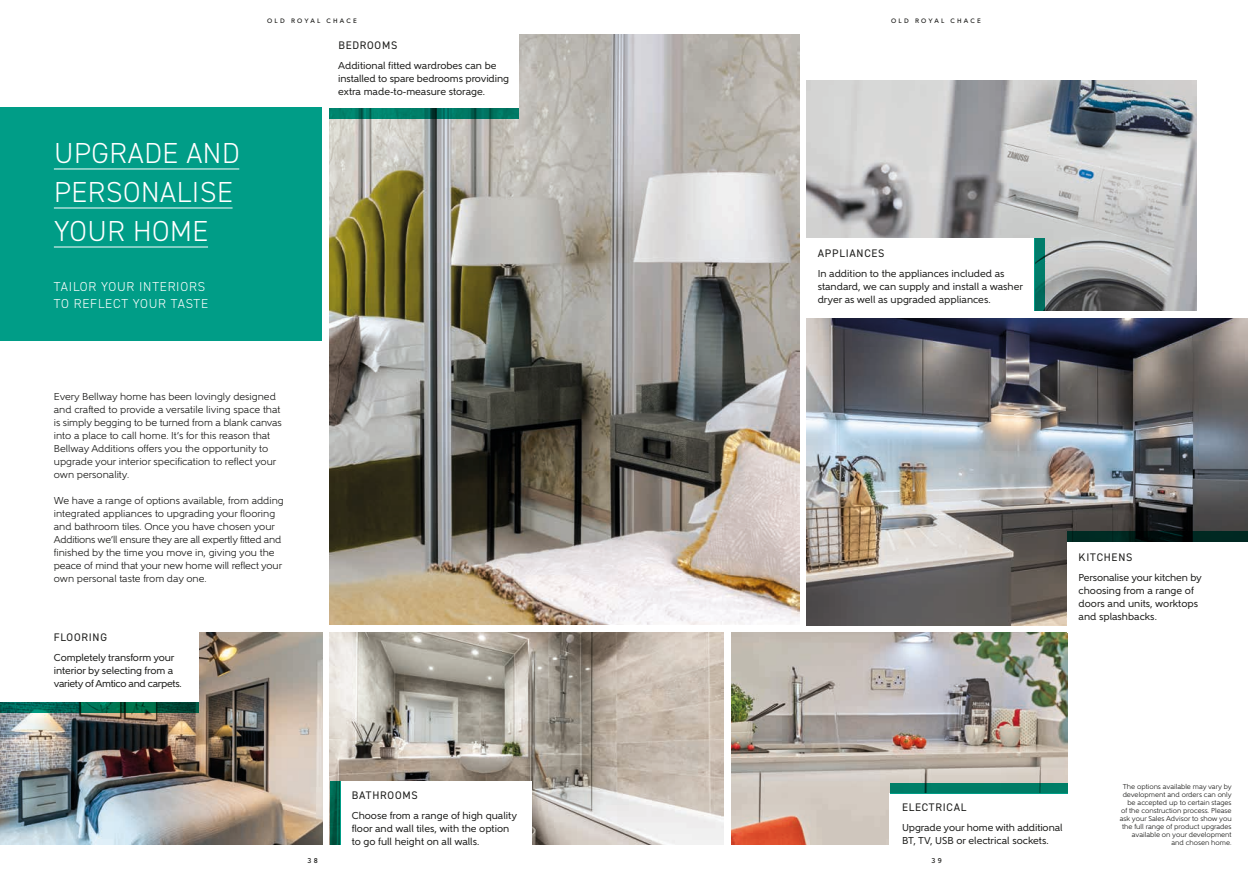
<style>
.page{position:relative;width:1248px;height:879px;background:#fff}
.page>*{position:absolute;margin:0;border:0;box-sizing:border-box;transform-origin:0 0}
.t1{font:300 29px/39px "DIN2014";letter-spacing:.02em;color:#fff}
.t2{font:300 13px/17px "DIN2014";letter-spacing:.06em;color:#fff}
.t3{font:11px "DIN2014";letter-spacing:.07em;color:#1d1d1b}
.t4{font:10px/13px "Gentleman 500";color:#1d1d1b}
.t5{font:10px/13px "Gentleman 600";color:#1d1d1b}
.t6{font:7px/8px "Gentleman 500";color:#1d1d1b;text-align:right}
.t7{font:500 7px "Gentleman 700";color:#1d1d1b}
.t8{font:500 6.4px "Gentleman 700";letter-spacing:.35em;color:#1d1d1b}
</style>
<div class="page">
<div style="left:0;top:108px;width:322px;height:233px;background:#009d87"></div>
<img style="left:330px;top:34px;width:469px;height:591px">
<img style="left:806px;top:80px;width:390px;height:230px">
<img style="left:806px;top:318px;width:441px;height:307px">
<img style="left:731px;top:632px;width:336px;height:213px">
<img style="left:330px;top:632px;width:394px;height:213px">
<img style="left:0;top:632px;width:322px;height:213px">
<div style="left:804px;top:238px;width:230px;height:77px;background:#fff"></div>
<div style="left:1067px;top:542px;width:180px;height:90px;background:#fff"></div>
<div style="left:889px;top:793px;width:180px;height:60px;background:#fff"></div>
<div style="left:340px;top:781px;width:192px;height:69px;background:#fff"></div>
<div style="left:0;top:625px;width:198px;height:77px;background:#fff"></div>
<div style="left:327px;top:31px;width:192px;height:77px;background:#fff"></div>
<svg style="left:330px;top:108px;width:189px;height:10px;background:#007662"></svg>
<svg style="left:0;top:702px;width:198px;height:10px;background:#00604a"></svg>
<svg style="left:1067px;top:531px;width:180px;height:11px;background:#001e1a"></svg>
<svg style="left:330px;top:781px;width:10px;height:64px"></svg>
<svg style="left:1034px;top:238px;width:10px;height:72px"></svg>
<div style="left:889px;top:783px;width:178px;height:10px;background:#007c66"></div>
<hr style="left:54px;top:168px;width:185px;height:1px;background:#fff">
<hr style="left:54px;top:207px;width:178px;height:1px;background:#fff">
<hr style="left:54px;top:246px;width:154px;height:1px;background:#fff">
<p class="t8" style="left:267px;top:18px;width:91px">OLD ROYAL CHACE</p>
<h1 class="t1" style="left:54px;top:133px;width:187px">UPGRADE AND<br>PERSONALISE<br>YOUR HOME</h1>
<h2 class="t2" style="left:54px;top:278px;width:156px">TAILOR YOUR INTERIORS<br>TO REFLECT YOUR TASTE</h2>
<p class="t4" style="left:54px;top:390px;width:229px">Every Bellway home has been lovingly designed and crafted to provide a versatile living space that is simply begging to be turned from a blank canvas into a place to call home. It’s for this reason that Bellway Additions offers you the opportunity to upgrade your interior specification to reflect your own personality.</p>
<p class="t4" style="left:54px;top:494px;width:231px">We have a range of options available, from adding integrated appliances to upgrading your flooring and bathroom tiles. Once you have chosen your Additions we’ll ensure they are all expertly fitted and finished by the time you move in, giving you the peace of mind that your new home will reflect your own personal taste from day one.</p>
<p class="t3" style="left:54px;top:633px;width:55px">FLOORING</p>
<p class="t5" style="left:54px;top:652px;width:129px">Completely transform your interior by selecting from a variety of Amtico and carpets.</p>
<p class="t3" style="left:338px;top:41px;width:60px">BEDROOMS</p>
<p class="t5" style="left:338px;top:60px;width:172px">Additional fitted wardrobes can be installed to spare bedrooms providing extra made-to-measure storage.</p>
<p class="t7" style="left:307px;top:858px;width:12px">3 8</p>
<p class="t3" style="left:352px;top:791px;width:67px">BATHROOMS</p>
<p class="t5" style="left:352px;top:809px;width:167px">Choose from a range of high quality floor and wall tiles, with the option to go full height on all walls.</p>
<p class="t8" style="left:891px;top:18px;width:91px">OLD ROYAL CHACE</p>
<p class="t3" style="left:817px;top:249px;width:68px">APPLIANCES</p>
<p class="t5" style="left:817px;top:267px;width:207px">In addition to the appliances included as standard, we can supply and install a washer dryer as well as upgraded appliances.</p>
<p class="t3" style="left:1078px;top:553px;width:55px">KITCHENS</p>
<p class="t5" style="left:1078px;top:571px;width:125px">Personalise your kitchen by choosing from a range of doors and units, worktops and splashbacks.</p>
<p class="t3" style="left:902px;top:804px;width:66px">ELECTRICAL</p>
<p class="t5" style="left:901px;top:822px;width:162px">Upgrade your home with additional<br>BT, TV, USB or electrical sockets.</p>
<p class="t7" style="left:931px;top:858px;width:12px">3 9</p>
<p class="t6" style="left:1119px;top:783px;width:113px">The options available may vary by development and orders can only be accepted up to certain stages of the construction process. Please ask your Sales Advisor to show you the full range of product upgrades available on your development and chosen home.</p>
</div>
